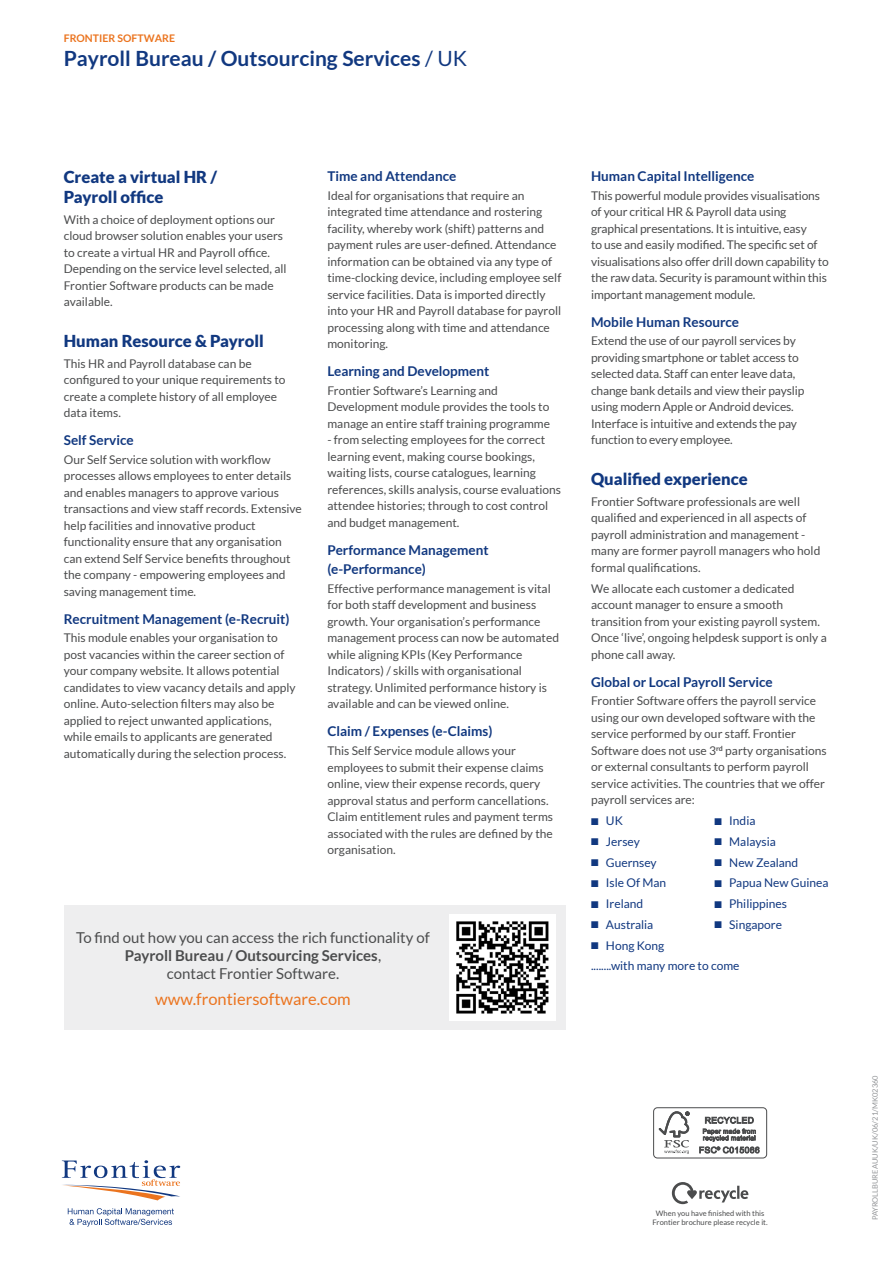
<style>
.page{position:relative;width:893px;height:1263px;background:#fff}
.page>*{position:absolute;margin:0;border:0;box-sizing:border-box;transform-origin:0 0}
.t1{font:700 21px "Lato";color:#113880}
.Paragraph_Header{font:900 16.5px/19.5px "Lato";color:#113880}
.CTA_Web{font:16.5px "Lato";color:#eb741f}
.CTA_Box{font:15px/18px "Lato";color:#4b4c4d;text-align:center}
.Paragraph_Header_B{font:700 13.5px/19.5px "Lato";color:#113880}
.Body_Copy{font:12px/16.5px "Lato";color:#4b4c4d}
.Indent_Para_Block_NO{font:12px "Lato";color:#113880}
.t2{font:700 10.5px "Lato";color:#eb741f}
.t3{font:7.5px "Lato";letter-spacing:.005em;color:#4b4c4d}
.t4{font:7.5px "Lato";color:#939598}
.s1{font-weight:400}
.s2{font-weight:700}
</style>
<div class="page">
<div style="left:64px;top:906px;width:502px;height:124px;background:#eeeeef"></div>
<div style="left:450px;top:914px;width:106px;height:107px;background:#fff"></div>
<img style="left:457px;top:922px;width:92px;height:92px">
<div style="left:653px;top:1107px;width:114px;height:51px;border:1px solid #4b4c4d;border-radius:4px"></div>
<svg style="left:659px;top:1111px;width:30px;height:43px"></svg>
<svg style="left:699px;top:1117px;width:61px;height:36px"></svg>
<svg style="left:68px;top:1208px;width:106px;height:18px"></svg>
<svg style="left:61px;top:1160px;width:119px;height:40px"></svg>
<svg style="left:672px;top:1182px;width:76px;height:22px"></svg>
<p class="t2" style="left:64px;top:33px;width:113px">FRONTIER SOFTWARE</p>
<p class="t1" style="left:64px;top:47px;width:405px">Payroll Bureau / Outsourcing Services <span class="s1">/ UK</span></p>
<p class="Paragraph_Header" style="left:64px;top:167px;width:155px">Create a virtual HR /<br>Payroll office</p>
<p class="Body_Copy" style="left:64px;top:211px;width:224px">With a choice of deployment options our cloud browser solution enables your users to create a virtual HR and Payroll office.<br>Depending on the service level selected, all Frontier Software products can be made available.</p>
<p class="Paragraph_Header" style="left:64px;top:331px;width:201px">Human Resource &amp; Payroll</p>
<p class="Body_Copy" style="left:64px;top:355px;width:223px">This HR and Payroll database can be configured to your unique requirements to create a complete history of all employee data items.</p>
<p class="Paragraph_Header_B" style="left:64px;top:430px;width:71px">Self Service</p>
<p class="Body_Copy" style="left:64px;top:451px;width:240px">Our Self Service solution with workflow processes allows employees to enter details and enables managers to approve various transactions and view staff records. Extensive help facilities and innovative product functionality ensure that any organisation can extend Self Service benefits throughout the company - empowering employees and saving management time.</p>
<p class="Paragraph_Header_B" style="left:64px;top:609px;width:227px">Recruitment Management (e-Recruit)</p>
<p class="Body_Copy" style="left:64px;top:630px;width:233px">This module enables your organisation to post vacancies within the career section of your company website. It allows potential candidates to view vacancy details and apply online. Auto-selection filters may also be applied to reject unwanted applications, while emails to applicants are generated automatically during the selection process.</p>
<p class="Paragraph_Header_B" style="left:327px;top:166px;width:130px">Time and Attendance</p>
<p class="Body_Copy" style="left:327px;top:187px;width:235px">Ideal for organisations that require an integrated time attendance and rostering facility, whereby work (shift) patterns and payment rules are user-defined. Attendance information can be obtained via any type of time-clocking device, including employee self service facilities. Data is imported directly into your HR and Payroll database for payroll processing along with time and attendance monitoring.</p>
<p class="Paragraph_Header_B" style="left:327px;top:361px;width:163px">Learning and Development</p>
<p class="Body_Copy" style="left:327px;top:382px;width:224px">Frontier Software’s Learning and<br>Development module provides the tools to manage an entire staff training programme</p>
<p class="Body_Copy" style="left:327px;top:432px;width:235px">- from selecting employees for the correct learning event, making course bookings, waiting lists, course catalogues, learning references, skills analysis, course evaluations attendee histories; through to cost control and budget management.</p>
<p class="Paragraph_Header_B" style="left:327px;top:540px;width:163px">Performance Management (e-Performance)</p>
<p class="Body_Copy" style="left:327px;top:580px;width:233px">Effective performance management is vital for both staff development and business growth. Your organisation’s performance management process can now be automated while aligning KPIs (Key Performance Indicators) / skills with organisational strategy. Unlimited performance history is available and can be viewed online.</p>
<p class="Paragraph_Header_B" style="left:327px;top:721px;width:167px">Claim / Expenses (e-Claims)</p>
<p class="Body_Copy" style="left:327px;top:742px;width:227px">This Self Service module allows your employees to submit their expense claims online, view their expense records, query approval status and perform cancellations.<br>Claim entitlement rules and payment terms associated with the rules are defined by the organisation.</p>
<p class="CTA_Box" style="left:76px;top:929px;width:355px">To find out how you can access the rich functionality of<br><span class="s2">Payroll Bureau / Outsourcing Services</span>,<br>contact Frontier Software.</p>
<p class="CTA_Web" style="left:155px;top:989px;width:197px">www.frontiersoftware.com</p>
<p class="Paragraph_Header_B" style="left:591px;top:166px;width:165px">Human Capital Intelligence</p>
<p class="Body_Copy" style="left:591px;top:187px;width:239px">This powerful module provides visualisations of your critical HR &amp; Payroll data using graphical presentations. It is intuitive, easy<br>to use and easily modified. The specific set of visualisations also offer drill down capability to the raw data. Security is paramount within this important management module.</p>
<p class="Paragraph_Header_B" style="left:591px;top:312px;width:150px">Mobile Human Resource</p>
<p class="Body_Copy" style="left:591px;top:333px;width:215px">Extend the use of our payroll services by providing smartphone or tablet access to selected data. Staff can enter leave data, change bank details and view their payslip using modern Apple or Android devices.<br>Interface is intuitive and extends the pay function to every employee.</p>
<p class="Paragraph_Header" style="left:591px;top:469px;width:158px">Qualified experience</p>
<p class="Body_Copy" style="left:591px;top:493px;width:231px">Frontier Software professionals are well qualified and experienced in all aspects of payroll administration and management - many are former payroll managers who hold formal qualifications.</p>
<p class="Body_Copy" style="left:591px;top:580px;width:237px">We allocate each customer a dedicated account manager to ensure a smooth transition from your existing payroll system.<br>Once ‘live’, ongoing helpdesk support is only a phone call away.</p>
<p class="Paragraph_Header_B" style="left:591px;top:672px;width:183px">Global or Local Payroll Service</p>
<p class="Body_Copy" style="left:591px;top:692px;width:237px">Frontier Software offers the payroll service using our own developed software with the service performed by our staff. Frontier Software does not use 3<sup>rd</sup> party organisations or external consultants to perform payroll service activities. The countries that we offer payroll services are:</p>
<p class="Indent_Para_Block_NO" style="left:591px;top:814px;width:33px">■ UK</p>
<p class="Indent_Para_Block_NO" style="left:591px;top:835px;width:50px">■ Jersey</p>
<p class="Indent_Para_Block_NO" style="left:591px;top:855px;width:67px">■ Guernsey</p>
<p class="Indent_Para_Block_NO" style="left:591px;top:876px;width:77px">■ Isle Of Man</p>
<p class="Indent_Para_Block_NO" style="left:591px;top:897px;width:54px">■ Ireland</p>
<p class="Indent_Para_Block_NO" style="left:591px;top:918px;width:64px">■ Australia</p>
<p class="Indent_Para_Block_NO" style="left:591px;top:938px;width:75px">■ Hong Kong</p>
<p class="Indent_Para_Block_NO" style="left:714px;top:814px;width:43px">■ India</p>
<p class="Indent_Para_Block_NO" style="left:714px;top:835px;width:63px">■ Malaysia</p>
<p class="Indent_Para_Block_NO" style="left:714px;top:855px;width:85px">■ New Zealand</p>
<p class="Indent_Para_Block_NO" style="left:714px;top:876px;width:116px">■ Papua New Guinea</p>
<p class="Indent_Para_Block_NO" style="left:714px;top:897px;width:74px">■ Philippines</p>
<p class="Indent_Para_Block_NO" style="left:714px;top:918px;width:69px">■ Singapore</p>
<p class="Indent_Para_Block_NO" style="left:591px;top:959px;width:150px">........with many more to come</p>
<p class="t3" style="left:656px;top:1209px;width:110px">When you have finished with this</p>
<p class="t3" style="left:652px;top:1218px;width:117px">Frontier brochure please recycle it.</p>
<p class="t4" style="left:871px;top:1220px;width:147px;rotate:-90deg">PAYROLLBUREAUUK/UK/06/21/MK02360</p>
</div>
